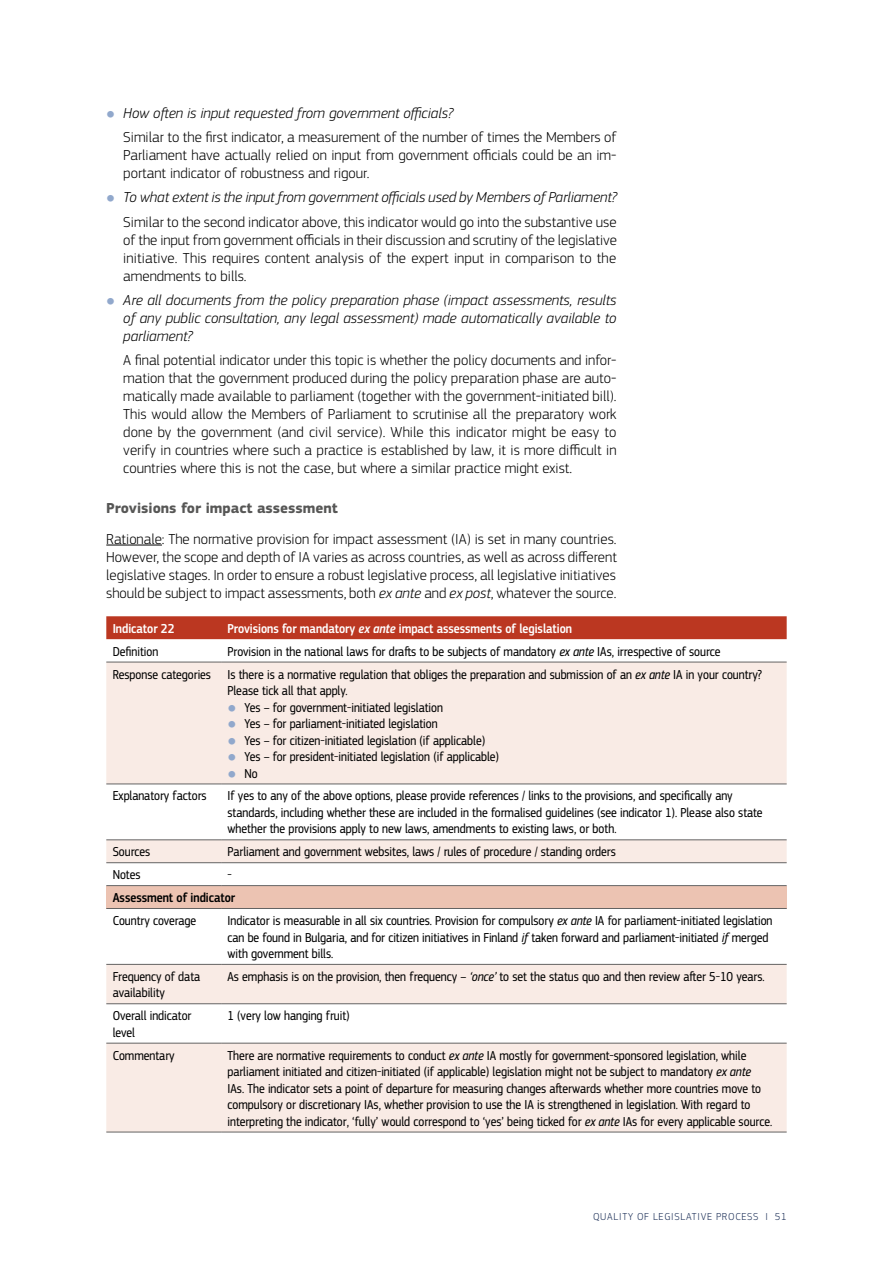
<style>
.page{position:relative;width:893px;height:1263px;background:#fff}
.page>*{position:absolute;margin:0;border:0;box-sizing:border-box;transform-origin:0 0}
.body{font:300 15px/18px "EC Square Sans Pro";color:#000;text-align:justify}
.t1{font:italic 300 15px/18px "EC Square Sans Pro";color:#000;text-align:justify}
.Heading_3{font:700 15px "EC Square Sans Pro";color:#575756}
.Table_body{font:13.5px/16.5px "EC Square Sans Cond Pro";color:#000}
.Table_header{font:500 13.5px "EC Square Sans Cond Pro";color:#fff}
.Table_body-2{font:500 13.5px "EC Square Sans Cond Pro";color:#000}
.t2{font:300 10.5px "EC Square Sans Pro";letter-spacing:.07em;color:#1d3058}
.s1{font-style:normal;font-size:10.5px;color:#91a8cc}
.s2{font-style:italic}
.s3{font-family:"EC Square Sans Cond Pro Medium Itali";font-weight:400}
.s4{font-family:"EC Square Sans Pro";font-weight:300;font-size:10.5px;color:#91a8cc}
</style>
<div class="page">
<hr style="left:106px;top:545px;width:56px;height:1px;background:#000">
<div style="left:106px;top:616px;width:681px;height:23px;background:#bb3721"></div>
<svg style="left:106px;top:663px;width:681px;height:469px;fill:#f9ebe5"></svg>
<div style="left:106px;top:885px;width:681px;height:23px;background:#ecc3b2"></div>
<hr style="left:106px;top:662px;width:115px;height:1px;background:#646363">
<hr style="left:221px;top:662px;width:566px;height:1px;background:#646363">
<hr style="left:106px;top:784px;width:115px;height:1px;background:#646363">
<hr style="left:221px;top:784px;width:566px;height:1px;background:#646363">
<hr style="left:106px;top:839px;width:115px;height:1px;background:#646363">
<hr style="left:221px;top:839px;width:566px;height:1px;background:#646363">
<hr style="left:106px;top:862px;width:115px;height:1px;background:#646363">
<hr style="left:221px;top:862px;width:566px;height:1px;background:#646363">
<hr style="left:106px;top:964px;width:115px;height:1px;background:#646363">
<hr style="left:221px;top:964px;width:566px;height:1px;background:#646363">
<hr style="left:106px;top:1003px;width:115px;height:1px;background:#646363">
<hr style="left:221px;top:1003px;width:566px;height:1px;background:#646363">
<hr style="left:106px;top:1043px;width:115px;height:1px;background:#646363">
<hr style="left:221px;top:1043px;width:566px;height:1px;background:#646363">
<hr style="left:106px;top:908px;width:115px;height:1px;background:#646363">
<hr style="left:221px;top:908px;width:566px;height:1px;background:#646363">
<hr style="left:106px;top:885px;width:115px;height:1px;background:#646363">
<hr style="left:221px;top:885px;width:566px;height:1px;background:#646363">
<hr style="left:106px;top:1132px;width:115px;height:1px;background:#646363">
<hr style="left:221px;top:1132px;width:566px;height:1px;background:#646363">
<p class="t1" style="left:106px;top:104px;width:348px"><span class="s1">●</span> How often is input requested from government officials?</p>
<p class="body" style="left:123px;top:128px;width:495px">Similar to the first indicator, a measurement of the number of times the Members of Parliament have actually relied on input from government officials could be an im&shy;portant indicator of robustness and rigour.</p>
<p class="t1" style="left:106px;top:188px;width:512px"><span class="s1">●</span> To what extent is the input from government officials used by Members of Parliament?</p>
<p class="body" style="left:123px;top:213px;width:495px">Similar to the second indicator above, this indicator would go into the substantive use of the input from government officials in their discussion and scrutiny of the legislative initiative. This requires content analysis of the expert input in comparison to the amendments to bills.</p>
<p class="t1" style="left:123px;top:291px;width:495px;text-indent:-17px"><span class="s1">●</span> Are all documents from the policy preparation phase (impact assessments, results of any public consultation, any legal assessment) made automatically available to parliament?</p>
<p class="body" style="left:123px;top:351px;width:495px">A final potential indicator under this topic is whether the policy documents and infor&shy;mation that the government produced during the policy preparation phase are auto&shy;matically made available to parliament (together with the government-initiated bill).<br>This would allow the Members of Parliament to scrutinise all the preparatory work done by the government (and civil service). While this indicator might be easy to verify in countries where such a practice is established by law, it is more difficult in countries where this is not the case, but where a similar practice might exist.</p>
<p class="Heading_3" style="left:106px;top:499px;width:233px">Provisions for impact assessment</p>
<p class="body" style="left:106px;top:529px;width:512px">Rationale: The normative provision for impact assessment (IA) is set in many countries.<br>However, the scope and depth of IA varies as across countries, as well as across different legislative stages. In order to ensure a robust legislative process, all legislative initiatives should be subject to impact assessments, both <span class="s2">ex ante</span> and <span class="s2">ex post</span>, whatever the source.</p>
<p class="Table_header" style="left:113px;top:620px;width:63px">Indicator 22</p>
<p class="Table_header" style="left:227px;top:620px;width:346px">Provisions for mandatory <span class="s3">ex ante</span> impact assessments of legislation</p>
<p class="Table_body" style="left:113px;top:643px;width:47px">Definition</p>
<p class="Table_body" style="left:227px;top:643px;width:495px">Provision in the national laws for drafts to be subjects of mandatory <span class="s2">ex ante</span> IAs, irrespective of source</p>
<p class="Table_body" style="left:113px;top:666px;width:100px">Response categories</p>
<p class="Table_body" style="left:227px;top:666px;width:536px">Is there is a normative regulation that obliges the preparation and submission of an <span class="s2">ex ante</span> IA in your country?<br>Please tick all that apply.</p>
<p class="Table_body" style="left:227px;top:699px;width:217px"><span class="s4">●</span> Yes – for government-initiated legislation</p>
<p class="Table_body" style="left:227px;top:716px;width:212px"><span class="s4">●</span> Yes – for parliament-initiated legislation</p>
<p class="Table_body" style="left:227px;top:732px;width:259px"><span class="s4">●</span> Yes – for citizen-initiated legislation (if applicable)</p>
<p class="Table_body" style="left:227px;top:749px;width:273px"><span class="s4">●</span> Yes – for president-initiated legislation (if applicable)</p>
<p class="Table_body" style="left:227px;top:765px;width:32px"><span class="s4">●</span> No</p>
<p class="Table_body" style="left:113px;top:788px;width:95px">Explanatory factors</p>
<p class="Table_body" style="left:227px;top:788px;width:537px">If yes to any of the above options, please provide references / links to the provisions, and specifically any standards, including whether these are included in the formalised guidelines (see indicator 1). Please also state whether the provisions apply to new laws, amendments to existing laws, or both.</p>
<p class="Table_body" style="left:113px;top:844px;width:39px">Sources</p>
<p class="Table_body" style="left:227px;top:844px;width:390px">Parliament and government websites, laws / rules of procedure / standing orders</p>
<p class="Table_body" style="left:113px;top:867px;width:29px">Notes</p>
<p class="Table_body" style="left:227px;top:867px;width:6px">-</p>
<p class="Table_body-2" style="left:113px;top:890px;width:124px">Assessment of indicator</p>
<p class="Table_body" style="left:113px;top:912px;width:85px">Country coverage</p>
<p class="Table_body" style="left:227px;top:912px;width:546px">Indicator is measurable in all six countries. Provision for compulsory <span class="s2">ex ante</span> IA for parliament-initiated legislation can be found in Bulgaria, and for citizen initiatives in Finland <span class="s2">if</span> taken forward and parliament-initiated <span class="s2">if</span> merged with government bills.</p>
<p class="Table_body" style="left:113px;top:968px;width:89px">Frequency of data availability</p>
<p class="Table_body" style="left:227px;top:968px;width:539px">As emphasis is on the provision, then frequency – <span class="s2">‘once’</span> to set the status quo and then review after 5-10 years.</p>
<p class="Table_body" style="left:113px;top:1008px;width:80px">Overall indicator level</p>
<p class="Table_body" style="left:227px;top:1008px;width:124px">1 (very low hanging fruit)</p>
<p class="Table_body" style="left:113px;top:1047px;width:64px">Commentary</p>
<p class="Table_body" style="left:227px;top:1047px;width:546px">There are normative requirements to conduct <span class="s2">ex ante</span> IA mostly for government-sponsored legislation, while parliament initiated and citizen-initiated (if applicable) legislation might not be subject to mandatory <span class="s2">ex ante<br></span>IAs. The indicator sets a point of departure for measuring changes afterwards whether more countries move to compulsory or discretionary IAs, whether provision to use the IA is strengthened in legislation. With regard to interpreting the indicator, ‘fully’ would correspond to ‘yes’ being ticked for <span class="s2">ex ante</span> IAs for every applicable source.</p>
<p class="t2" style="left:593px;top:1210px;width:195px">QUALITY OF LEGISLATIVE PROCESS I 51</p>
</div>
